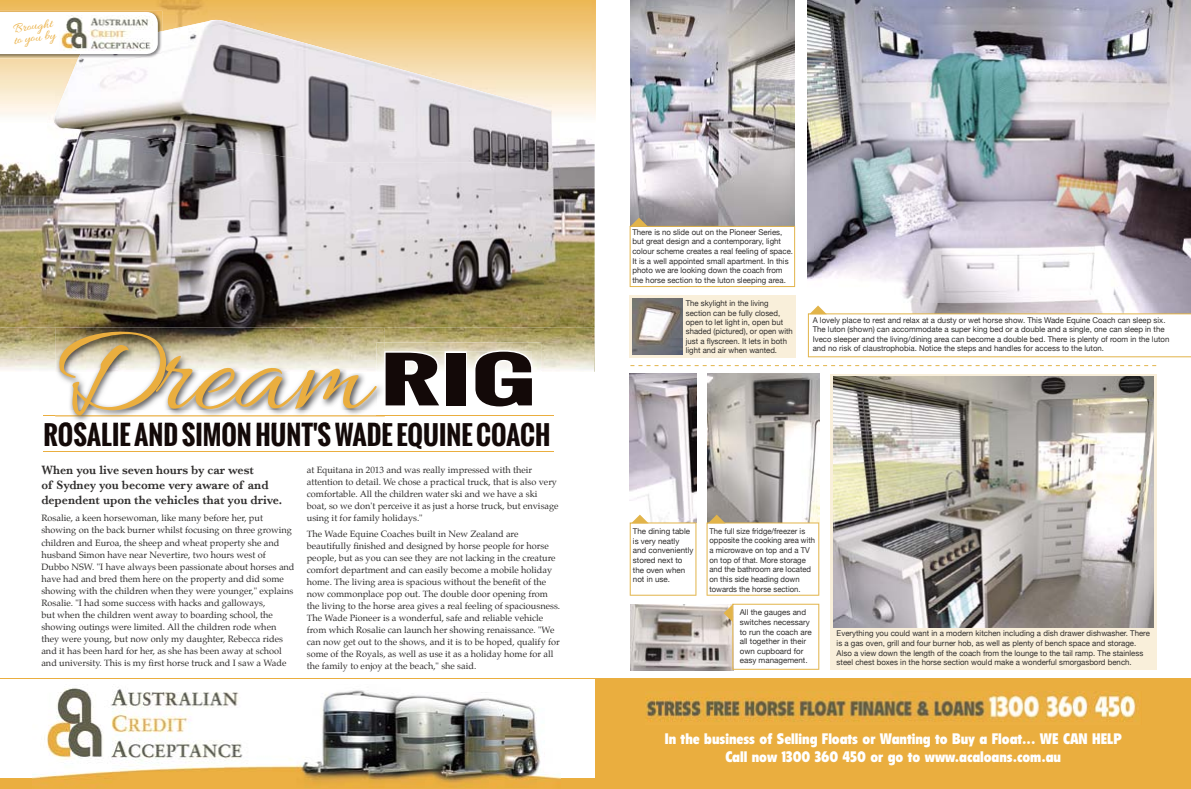
<style>
.page{position:relative;width:1191px;height:789px;background:#fff}
.page>*{position:absolute;margin:0;border:0;box-sizing:border-box;transform-origin:0 0}
.t1{font:128.9px "Allura";color:#eaae3f}
.t2{font:700 26px "Oswald";color:#130908}
.t3{font:900 condensed 15px/18px "Flyer LT Std";color:#fff;text-align:center}
.t4{font:13.3px/11.6px "Allura";color:#eaae3f}
.t5{font:600 12.6px/15px "Baskerville";color:#302e2d;scale:.95 1}
.t6{font:9px/12px "Palatino";color:#302e2d}
.t7{font:8px/9.6px "Helvetica Neue";color:#302e2d}
.t8{font:8px/9.6px "Helvetica Neue";color:#302e2d;scale:.96 1}
.s1{font-family:"Oswald";font-weight:700;font-size:59.9px;color:#130908}
</style>
<div class="page">
<div style="left:830px;top:374px;width:327px;height:295px;background:#f9efda"></div>
<img style="left:0;top:0;width:594px;height:327px">
<svg style="left:594px;top:0;width:1px;height:116px"></svg>
<img style="left:0;top:327px;width:594px;height:23px">
<div style="left:595px;top:677px;width:596px;height:111px;background:#eaae3f"></div>
<div style="left:0;top:777px;width:595px;height:11px;background:#eaae3f"></div>
<img style="left:33px;top:678px;width:527px;height:108px">
<img style="left:645px;top:691px;width:493px;height:31px">
<hr style="left:0;top:677px;width:595px;height:1px;background:#eaae3f">
<img style="left:61px;top:423px;width:324px;height:1px">
<hr style="left:44px;top:451px;width:510px;height:1px;background:#eaae3f">
<img style="left:385px;top:342px;width:156px;height:8px">
<img style="left:55px;top:327px;width:330px;height:96px">
<img style="left:376px;top:342px;width:9px;height:8px">
<svg style="left:0;top:350px;width:594px;height:66px"></svg>
<img style="left:384px;top:351px;width:1px;height:55px">
<svg style="left:630px;top:365px;width:526px;height:1px"></svg>
<img style="left:55px;top:20px;width:497px;height:142px">
<img style="left:0;top:11px;width:162px;height:47px">
<img style="left:78px;top:31px;width:84px;height:27px">
<svg style="left:0;top:12px;width:158px;height:42px"></svg>
<img style="left:59px;top:15px;width:94px;height:36px">
<img style="left:808px;top:0;width:383px;height:305px">
<img style="left:833px;top:376px;width:320px;height:250px">
<img style="left:707px;top:373px;width:112px;height:141px">
<img style="left:630px;top:373px;width:66px;height:141px">
<svg style="left:808px;top:305px;width:383px;height:52px"></svg>
<svg style="left:630px;top:514px;width:66px;height:81px"></svg>
<svg style="left:706px;top:514px;width:113px;height:81px"></svg>
<div style="left:629px;top:295px;width:166px;height:62px;background:#f9efda"></div>
<img style="left:633px;top:298px;width:49px;height:56px">
<img style="left:630px;top:604px;width:93px;height:65px">
<svg style="left:723px;top:603px;width:96px;height:66px"></svg>
<img style="left:630px;top:0;width:165px;height:217px">
<svg style="left:629px;top:217px;width:166px;height:70px"></svg>
<h3 class="t4" style="left:12px;top:24px;width:43px;rotate:-8deg">Brought to you by</h3>
<h1 class="t1" style="left:49px;top:302px;width:489px">Dream <span class="s1">RIG</span></h1>
<h2 class="t2" style="left:44px;top:415px;width:508px">ROSALIE AND SIMON HUNT'S WADE EQUINE COACH</h2>
<h3 class="t5" style="left:41px;top:461px;width:255px">When you live seven hours by car west<br>of Sydney you become very aware of and dependent upon the vehicles that you drive.</h3>
<p class="t6" style="left:41px;top:512px;width:255px">Rosalie, a keen horsewoman, like many before her, put showing on the back burner whilst focusing on three growing children and Euroa, the sheep and wheat property she and husband Simon have near Nevertire, two hours west of Dubbo NSW. "I have always been passionate about horses and have had and bred them here on the property and did some showing with the children when they were younger," explains Rosalie. "I had some success with hacks and galloways,<br>but when the children went away to boarding school, the showing outings were limited. All the children rode when they were young, but now only my daughter, Rebecca rides and it has been hard for her, as she has been away at school and university. This is my first horse truck and I saw a Wade</p>
<p class="t6" style="left:307px;top:463px;width:253px">at Equitana in 2013 and was really impressed with their attention to detail. We chose a practical truck, that is also very comfortable. All the children water ski and we have a ski boat, so we don't perceive it as just a horse truck, but envisage using it for family holidays."</p>
<p class="t6" style="left:307px;top:527px;width:255px">The Wade Equine Coaches built in New Zealand are beautifully finished and designed by horse people for horse people, but as you can see they are not lacking in the creature comfort department and can easily become a mobile holiday home. The living area is spacious without the benefit of the now commonplace pop out. The double door opening from the living to the horse area gives a real feeling of spaciousness.<br>The Wade Pioneer is a wonderful, safe and reliable vehicle from which Rosalie can launch her showing renaissance. "We can now get out to the shows, and it is to be hoped, qualify for some of the Royals, as well as use it as a holiday home for all the family to enjoy at the beach," she said.</p>
<p class="t7" style="left:632px;top:227px;width:162px">There is no slide out on the Pioneer Series, but great design and a contemporary, light colour scheme creates a real feeling of space.<br>It is a well appointed small apartment. In this photo we are looking down the coach from the horse section to the luton sleeping area.</p>
<p class="t7" style="left:686px;top:299px;width:108px;line-height:9.3px">The skylight in the living section can be fully closed, open to let light in, open but shaded (pictured), or open with just a flyscreen. It lets in both light and air when wanted.</p>
<p class="t7" style="left:812px;top:315px;width:358px">A lovely place to rest and relax at a dusty or wet horse show. This Wade Equine Coach can sleep six.<br>The luton (shown) can accommodate a super king bed or a double and a single, one can sleep in the Iveco sleeper and the living/dining area can become a double bed. There is plenty of room in the luton and no risk of claustrophobia. Notice the steps and handles for access to the luton.</p>
<p class="t7" style="left:633px;top:526px;width:62px">The dining table is very neatly and conveniently stored next to the oven when not in use.</p>
<p class="t8" style="left:709px;top:526px;width:112px">The full size fridge/freezer is opposite the cooking area with a microwave on top and a TV on top of that. More storage and the bathroom are located on this side heading down towards the horse section.</p>
<p class="t7" style="left:739px;top:607px;width:73px">All the gauges and switches necessary to run the coach are all together in their own cupboard for easy management.</p>
<p class="t7" style="left:836px;top:629px;width:315px">Everything you could want in a modern kitchen including a dish drawer dishwasher. There is a gas oven, grill and four burner hob, as well as plenty of bench space and storage.<br>Also a view down the length of the coach from the lounge to the tail ramp. The stainless steel chest boxes in the horse section would make a wonderful smorgasbord bench.</p>
<h3 class="t3" style="left:665px;top:729px;width:458px">In the business of Selling Floats or Wanting to Buy a Float... WE CAN HELP<br>Call now 1300 360 450 or go to www.acaloans.com.au</h3>
</div>
